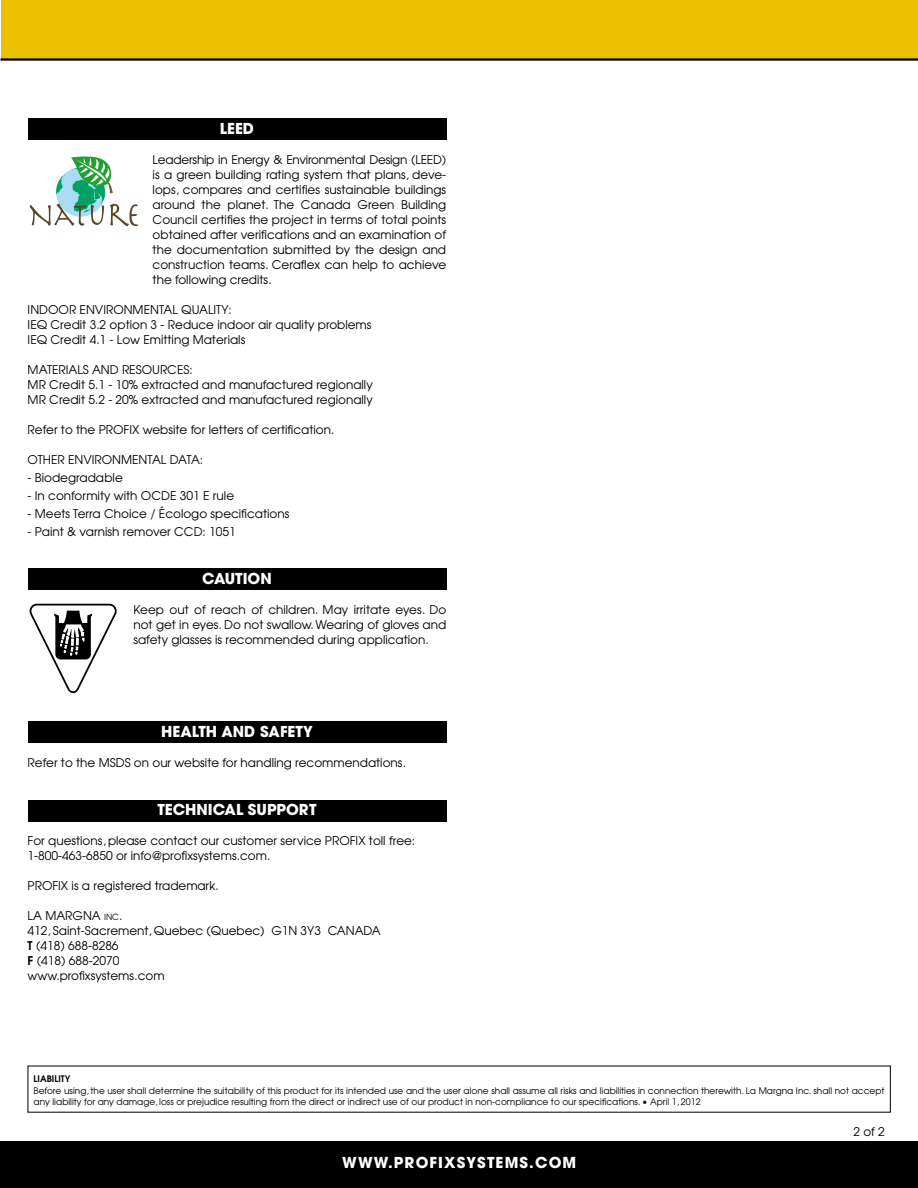
<style>
.page{position:relative;width:918px;height:1188px;background:#fff}
.page>*{position:absolute;margin:0;border:0;box-sizing:border-box;transform-origin:0 0}
.t1{font:700 15px "Avant Garde";color:#fff}
.t2{font:700 15px "Avant Garde";letter-spacing:.075em;color:#fff}
.t3{font:12px/15px "Avant Garde";color:#000}
.t4{font:9px/11.6px "Avant Garde";color:#000}
.t5{font:600 9px "Avant Garde";color:#000}
.s1{font-size:8.4px}
.s2{font-style:inherit}
.s3{font-weight:600}
</style>
<div class="page">
<div style="left:0;top:1141px;width:918px;height:47px;background:#000"></div>
<div style="left:1px;top:0;width:917px;height:60px;background:#ecc200"></div>
<hr style="left:1px;top:58px;width:917px;height:3px;background:#000">
<div style="left:28px;top:119px;width:418px;height:21px;background:#000"></div>
<div style="left:28px;top:568px;width:418px;height:22px;background:#000"></div>
<div style="left:28px;top:721px;width:418px;height:22px;background:#000"></div>
<div style="left:28px;top:800px;width:418px;height:21px;background:#000"></div>
<svg style="left:30px;top:157px;width:108px;height:69px"></svg>
<svg style="left:29px;top:603px;width:88px;height:91px"></svg>
<p class="t1" style="left:220px;top:119px;width:36px">LEED</p>
<p class="t3" style="left:153px;top:152px;width:295px;text-align:justify">Leadership in Energy &amp; Environmental Design (LEED) is a green building rating system that plans, deve&shy;lops, compares and certifies sustainable buildings around the planet. The Canada Green Building Council certifies the project in terms of total points obtained after verifications and an examination of the documentation submitted by the design and construction teams. Ceraflex can help to achieve the following credits.</p>
<p class="t3" style="left:28px;top:302px;width:345px">INDOOR ENVIRONMENTAL QUALITY:<br>IEQ Credit 3.2 option 3 - Reduce indoor air quality problems<br>IEQ Credit 4.1 - Low Emitting Materials</p>
<p class="t3" style="left:28px;top:362px;width:347px">MATERIALS AND RESOURCES:<br>MR Credit 5.1 - 10% extracted and manufactured regionally<br>MR Credit 5.2 - 20% extracted and manufactured regionally</p>
<p class="t3" style="left:28px;top:422px;width:308px">Refer to the PROFIX website for letters of certification.</p>
<p class="t3" style="left:28px;top:452px;width:177px">OTHER ENVIRONMENTAL DATA:</p>
<p class="t3" style="left:28px;top:470px;width:97px">- Biodegradable</p>
<p class="t3" style="left:28px;top:488px;width:208px">- In conformity with OCDE 301 E rule</p>
<p class="t3" style="left:28px;top:506px;width:263px">- Meets Terra Choice / Écologo specifications</p>
<p class="t3" style="left:28px;top:524px;width:210px">- Paint &amp; varnish remover CCD: 1051</p>
<p class="t1" style="left:202px;top:569px;width:71px">CAUTION</p>
<p class="t3" style="left:133px;top:602px;width:314px;text-align:justify">Keep out of reach of children. May irritate eyes. Do not get in eyes. Do not swallow. Wearing of gloves and safety glasses is recommended during application.</p>
<p class="t1" style="left:161px;top:722px;width:153px">HEALTH AND SAFETY</p>
<p class="t3" style="left:28px;top:755px;width:380px">Refer to the MSDS on our website for handling recommendations.</p>
<p class="t1" style="left:157px;top:800px;width:161px">TECHNICAL SUPPORT</p>
<p class="t3" style="left:28px;top:833px;width:389px">For questions, please contact our customer service PROFIX toll free:<br>1-800-463-6850 or info@profixsystems.com.</p>
<p class="t3" style="left:28px;top:878px;width:193px">PROFIX is a registered trademark.</p>
<p class="t3" style="left:28px;top:908px;width:355px">LA MARGNA <span class="s1">inc</span><span class="s2">.<br></span>412, Saint-Sacrement, Quebec (Quebec) G1N 3Y3 CANADA<br><span class="s3">T</span> (418) 688-8286<br><span class="s3">F</span> (418) 688-2070<br>www.profixsystems.com</p>
<p class="t5" style="left:34px;top:1073px;width:38px">LIABILITY</p>
<p class="t4" style="left:34px;top:1084px;width:853px">Before using, the user shall determine the suitability of this product for its intended use and the user alone shall assume all risks and liabilities in connection therewith. La Margna Inc. shall not accept any liability for any damage, loss or prejudice resulting from the direct or indirect use of our product in non-compliance to our specifications. • April 1, 2012</p>
<p class="t2" style="left:342px;top:1153px;width:236px">WWW.PROFIXSYSTEMS.COM</p>
<p class="t3" style="left:853px;top:1124px;width:33px">2 of 2</p>
</div>
